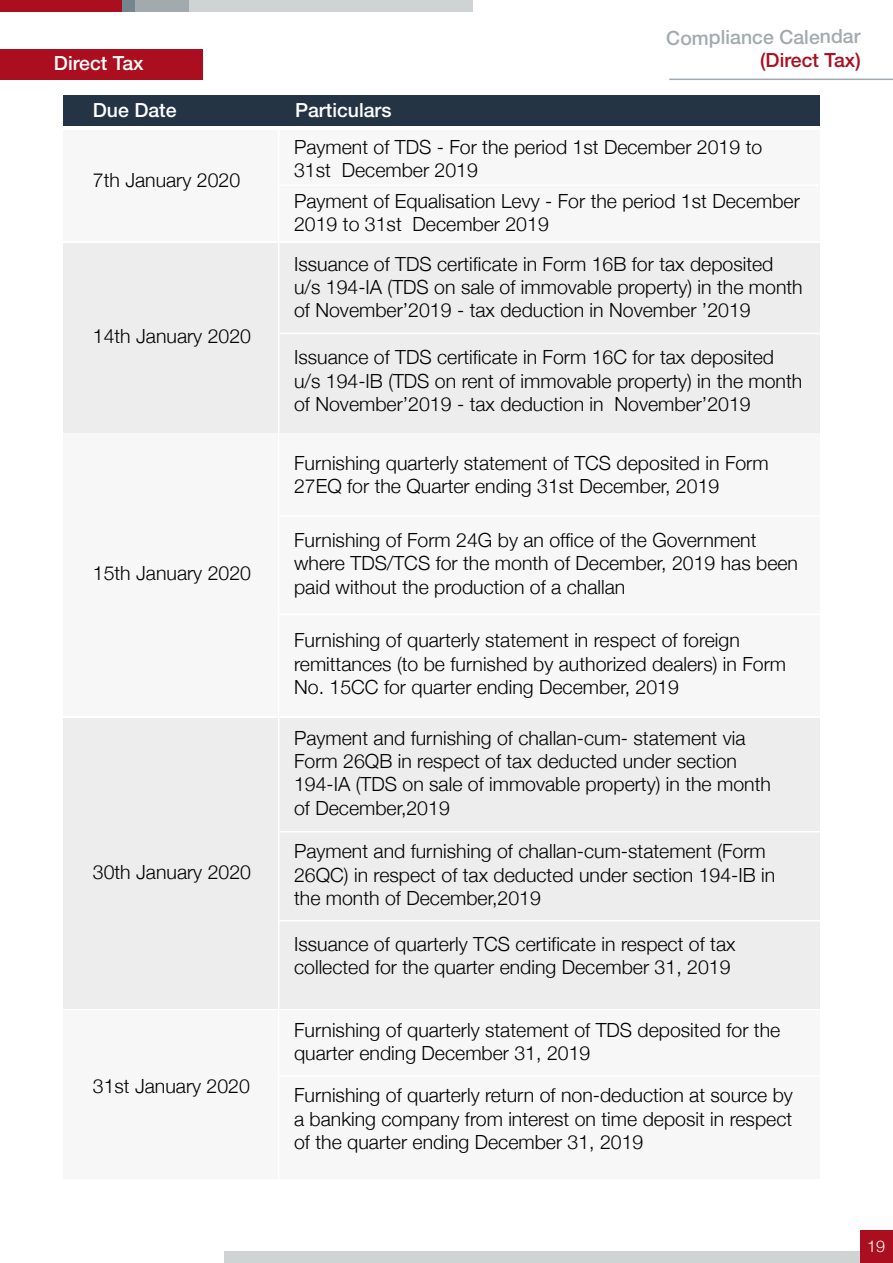
<style>
.page{position:relative;width:893px;height:1263px;background:#fff}
.page>*{position:absolute;margin:0;border:0;box-sizing:border-box;transform-origin:0 0}
.t1{font:300 19.5px/23.4px "Helvetica Neue";color:#000}
.t2{font:500 19.5px "Helvetica Neue";color:#fff}
.t3{font:500 19.5px "Helvetica Neue";letter-spacing:-.01em;color:#a3aaae}
.t4{font:500 19.5px "Helvetica Neue";letter-spacing:-.01em;color:#ab0e1e}
.t5{font:300 16.2px "Helvetica Neue";color:#fff}
</style>
<div class="page">
<div style="left:182px;top:0;width:290px;height:11px;background:#d0d3d4"></div>
<div style="left:131px;top:0;width:58px;height:11px;background:#a3aaae"></div>
<div style="left:118px;top:0;width:17px;height:11px;background:#76848f"></div>
<div style="left:0;top:0;width:122px;height:11px;background:#ab0e1e"></div>
<div style="left:225px;top:1251px;width:668px;height:12px;background:#d0d3d4"></div>
<div style="left:861px;top:1231px;width:32px;height:32px;background:#ab0e1e"></div>
<hr style="left:669px;top:79px;width:224px;height:1px;background:#a3aaae">
<div style="left:63px;top:96px;width:756px;height:30px;background:#243444"></div>
<div style="left:63px;top:130px;width:756px;height:111px;background:#f7f7f7"></div>
<hr style="left:279px;top:184px;width:539px;height:2px;background:#fff">
<div style="left:63px;top:243px;width:756px;height:189px;background:#ededed"></div>
<hr style="left:280px;top:333px;width:558px;height:1px;background:#fff">
<div style="left:63px;top:434px;width:756px;height:282px;background:#f7f7f7"></div>
<hr style="left:279px;top:614px;width:571px;height:1px;background:#fff">
<hr style="left:280px;top:515px;width:581px;height:2px;background:#fff">
<div style="left:0;top:49px;width:203px;height:30px;background:#ab0e1e"></div>
<div style="left:63px;top:718px;width:756px;height:290px;background:#ededed"></div>
<div style="left:63px;top:1010px;width:756px;height:168px;background:#f7f7f7"></div>
<hr style="left:278px;top:128px;width:1px;height:1087px;background:#fff">
<hr style="left:279px;top:831px;width:558px;height:1px;background:#fff">
<hr style="left:279px;top:920px;width:558px;height:1px;background:#fff">
<hr style="left:279px;top:1075px;width:558px;height:2px;background:#fff">
<p class="t2" style="left:54px;top:52px;width:91px">Direct Tax</p>
<p class="t2" style="left:93px;top:99px;width:85px">Due Date</p>
<p class="t2" style="left:295px;top:99px;width:98px">Particulars</p>
<p class="t3" style="left:666px;top:25px;width:196px">Compliance Calendar</p>
<p class="t4" style="left:760px;top:48px;width:102px">(Direct Tax)</p>
<p class="t1" style="left:93px;top:167px;width:149px">7th January 2020</p>
<p class="t1" style="left:93px;top:322px;width:160px">14th January 2020</p>
<p class="t1" style="left:93px;top:560px;width:160px">15th January 2020</p>
<p class="t1" style="left:93px;top:859px;width:160px">30th January 2020</p>
<p class="t1" style="left:93px;top:1073px;width:159px">31st January 2020</p>
<p class="t1" style="left:294px;top:134px;width:470px">Payment of TDS - For the period 1st December 2019 to<br>31st December 2019</p>
<p class="t1" style="left:294px;top:188px;width:507px">Payment of Equalisation Levy - For the period 1st December<br>2019 to 31st December 2019</p>
<p class="t1" style="left:294px;top:251px;width:510px">Issuance of TDS certificate in Form 16B for tax deposited u/s 194-IA (TDS on sale of immovable property) in the month of November’2019 - tax deduction in November ’2019</p>
<p class="t1" style="left:294px;top:344px;width:510px">Issuance of TDS certificate in Form 16C for tax deposited u/s 194-IB (TDS on rent of immovable property) in the month of November’2019 - tax deduction in November’2019</p>
<p class="t1" style="left:294px;top:450px;width:476px">Furnishing quarterly statement of TCS deposited in Form<br>27EQ for the Quarter ending 31st December, 2019</p>
<p class="t1" style="left:294px;top:527px;width:505px">Furnishing of Form 24G by an office of the Government where TDS/TCS for the month of December, 2019 has been paid without the production of a challan</p>
<p class="t1" style="left:294px;top:627px;width:493px">Furnishing of quarterly statement in respect of foreign remittances (to be furnished by authorized dealers) in Form<br>No. 15CC for quarter ending December, 2019</p>
<p class="t1" style="left:294px;top:724px;width:478px">Payment and furnishing of challan-cum- statement via Form 26QB in respect of tax deducted under section 194-IA (TDS on sale of immovable property) in the month of December,2019</p>
<p class="t1" style="left:294px;top:838px;width:483px">Payment and furnishing of challan-cum-statement (Form<br>26QC) in respect of tax deducted under section 194-IB in the month of December,2019</p>
<p class="t1" style="left:294px;top:931px;width:443px">Issuance of quarterly TCS certificate in respect of tax collected for the quarter ending December 31, 2019</p>
<p class="t1" style="left:294px;top:1016px;width:488px">Furnishing of quarterly statement of TDS deposited for the quarter ending December 31, 2019</p>
<p class="t1" style="left:294px;top:1082px;width:500px;text-align:justify">Furnishing of quarterly return of non-deduction at source by a banking company from interest on time deposit in respect of the quarter ending December 31, 2019</p>
<p class="t5" style="left:867px;top:1233px;width:20px">19</p>
</div>
